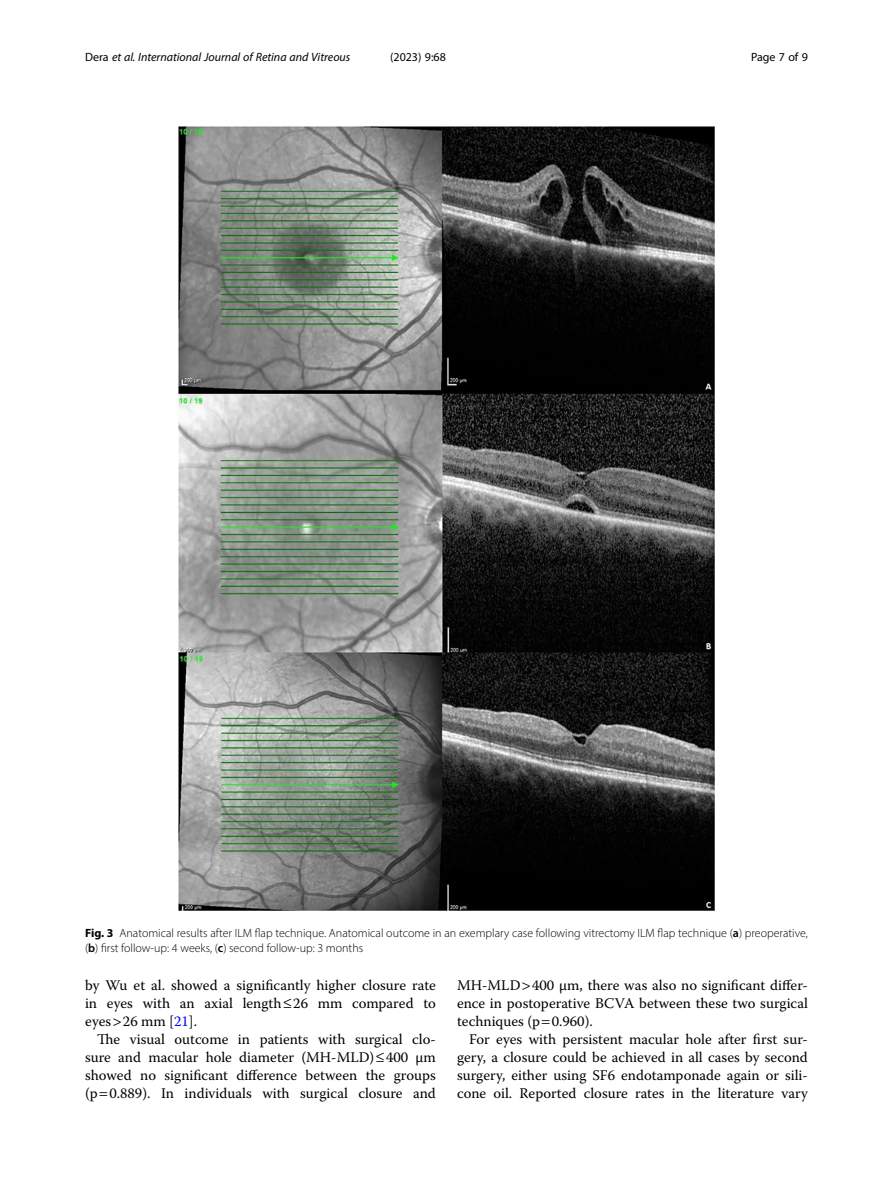
<style>
.page{position:relative;width:893px;height:1191px;background:#fff}
.page>*{position:absolute;margin:0;border:0;box-sizing:border-box;transform-origin:0 0}
.Body_Text_Indent{font:14.7px/18px "Warnock Pro";color:#000;text-align:justify}
.Figure_Caption{font:300 12px/15px "Myriad Pro";color:#000}
.t1{font:italic 12px "Myriad Pro";color:#000}
.t2{font:12px "Myriad Pro";color:#000}
.s1{font-style:normal}
.s2{font-weight:700}
.s3{font-weight:600}
.s4{color:#00f}
</style>
<div class="page">
<img style="left:179px;top:126px;width:535px;height:784px">
<p class="t1" style="left:85px;top:50px;width:267px"><span class="s1">Dera</span> et al. International Journal of Retina and Vitreous</p>
<p class="t2" style="left:390px;top:50px;width:57px">(2023) 9:68</p>
<p class="t2" style="left:751px;top:50px;width:58px">Page 7 of 9</p>
<p class="Figure_Caption" style="left:85px;top:925px;width:724px"><span class="s2">Fig. 3</span> Anatomical results after ILM flap technique. Anatomical outcome in an exemplary case following vitrectomy ILM flap technique (<span class="s3">a</span>) preoperative, (<span class="s3">b</span>) first follow-up: 4 weeks, (<span class="s3">c</span>) second follow-up: 3 months</p>
<p class="Body_Text_Indent" style="left:85px;top:976px;width:352px">by Wu et al. showed a significantly higher closure rate in eyes with an axial length≤26 mm compared to eyes 26 mm [<span class="s4">21</span>].</p>
<p class="Body_Text_Indent" style="left:85px;top:1030px;width:352px;text-indent:12px">The visual outcome in patients with surgical clo&shy;sure and macular hole diameter (MH-MLD)≤400 μm showed no significant difference between the groups (p 0.889). In individuals with surgical closure and</p>
<p class="Body_Text_Indent" style="left:457px;top:976px;width:352px">MH-MLD 400 μm, there was also no significant differ&shy;ence in postoperative BCVA between these two surgical techniques (p 0.960).</p>
<p class="Body_Text_Indent" style="left:457px;top:1030px;width:352px;text-indent:12px">For eyes with persistent macular hole after first sur&shy;gery, a closure could be achieved in all cases by second surgery, either using SF6 endotamponade again or sili&shy;cone oil. Reported closure rates in the literature vary</p>
</div>
